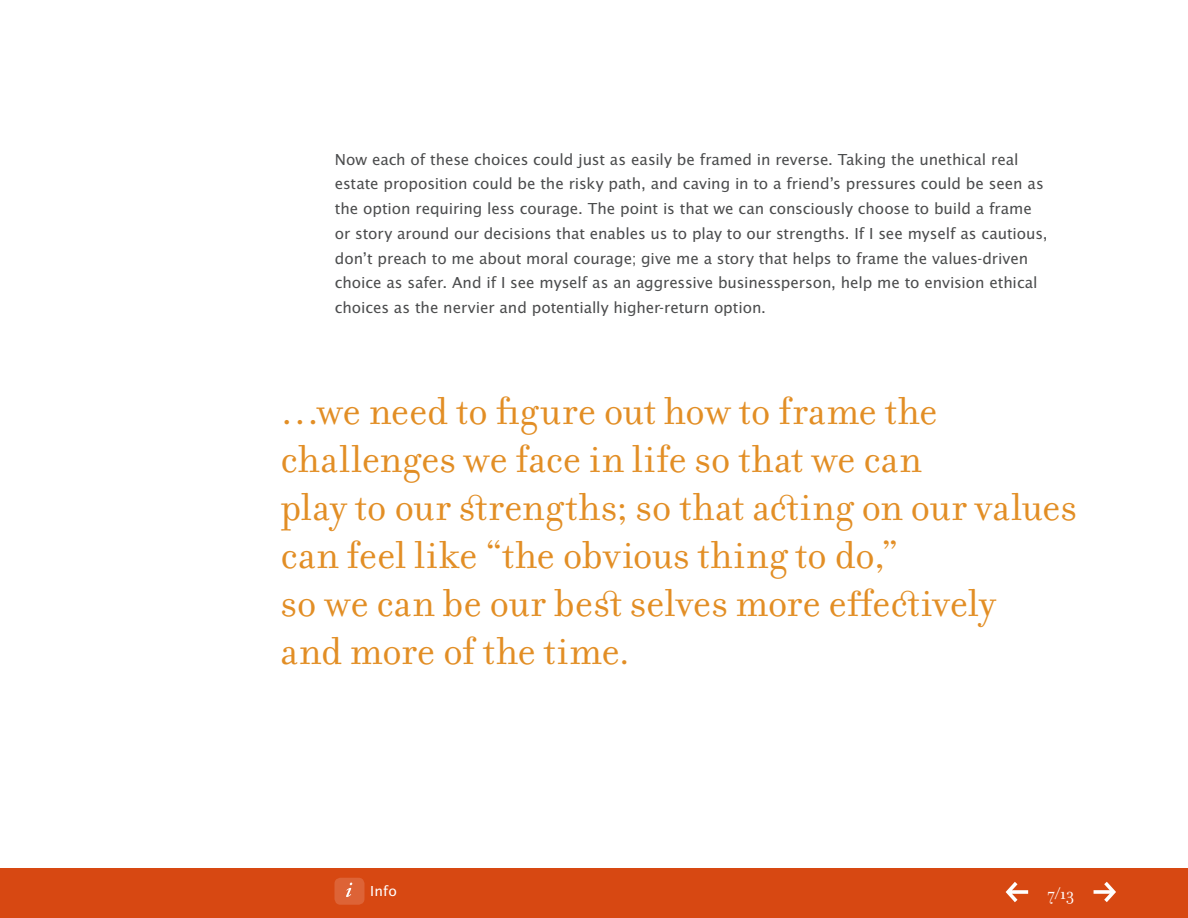
<style>
.page{position:relative;width:1188px;height:918px;background:#fff}
.page>*{position:absolute;margin:0;border:0;box-sizing:border-box;transform-origin:0 0}
.t1{font:42px/48px "Filosofia OT";color:#e28e25}
.t2{font:18px "Filosofia OT";color:#fff}
.t3{font:16.5px/24.8px "Lucida Sans EFOP";letter-spacing:-.005em;color:#4b4c4d}
.t4{font:15px "Lucida Sans EFOP";color:#fff}
</style>
<div class="page">
<div style="left:0;top:869px;width:1188px;height:49px;background:#d74812"></div>
<div style="left:334px;top:878px;width:30px;height:27px;background:#dd6336;border-radius:6px"></div>
<svg style="left:346px;top:883px;width:6px;height:14px"></svg>
<svg style="left:1006px;top:882px;width:22px;height:20px"></svg>
<svg style="left:1094px;top:882px;width:22px;height:20px"></svg>
<p class="t3" style="left:335px;top:148px;width:714px">Now each of these choices could just as easily be framed in reverse. Taking the unethical real estate proposition could be the risky path, and caving in to a friend’s pressures could be seen as the option requiring less courage. The point is that we can consciously choose to build a frame or story around our decisions that enables us to play to our strengths. If I see myself as cautious, don’t preach to me about moral courage; give me a story that helps to frame the values-driven choice as safer. And if I see myself as an aggressive businessperson, help me to envision ethical choices as the nervier and potentially higher-return option.</p>
<h1 class="t1" style="left:280px;top:388px;width:798px">…we need to figure out how to frame the challenges we face in life so that we can<br>play to our strengths; so that acting on our values can feel like “the obvious thing to do,”<br>so we can be our best selves more effectively<br>and more of the time.</h1>
<p class="t4" style="left:370px;top:883px;width:28px">Info</p>
<p class="t2" style="left:1047px;top:884px;width:28px">7/13</p>
</div>
